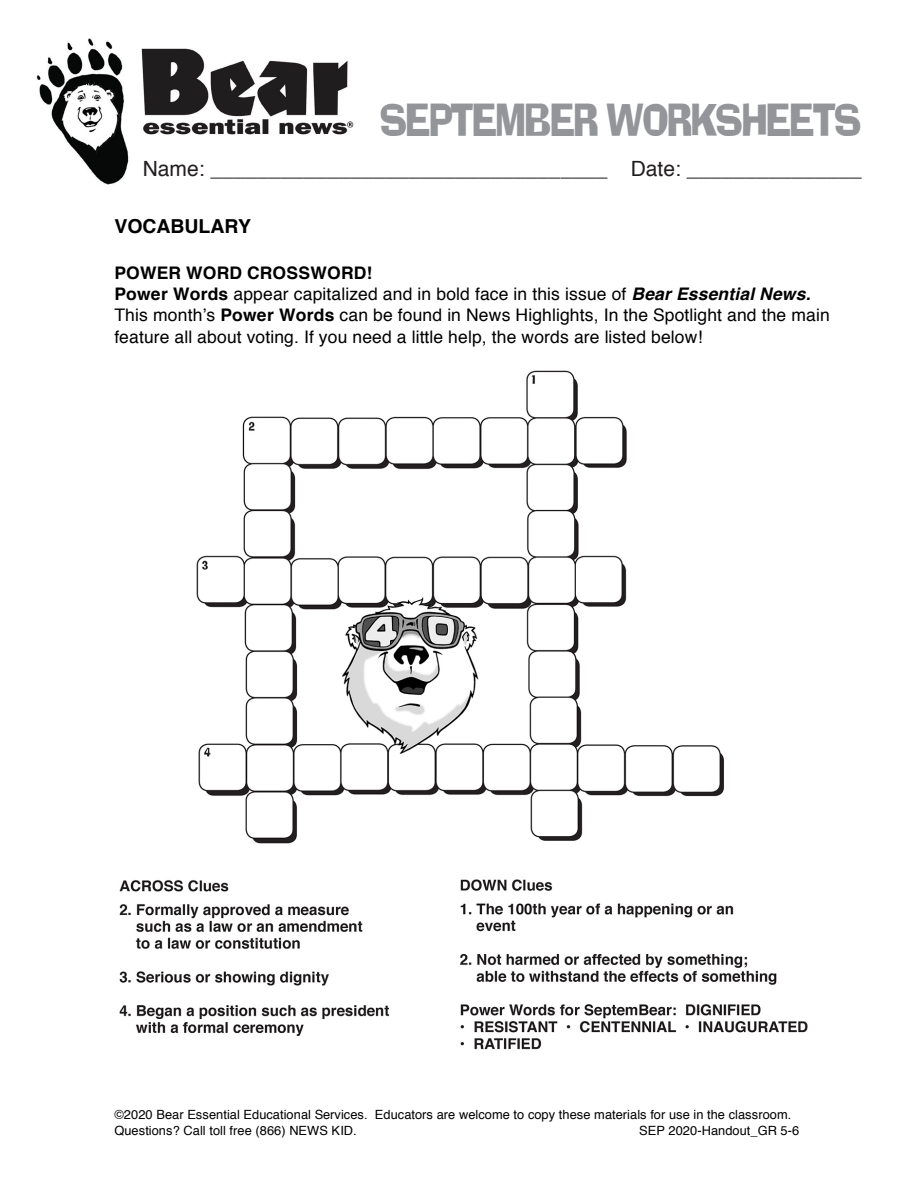
<style>
.page{position:relative;width:918px;height:1188px;background:#fff}
.page>*{position:absolute;margin:0;border:0;box-sizing:border-box;transform-origin:0 0}
.t1{font:45px "Ad Lib";letter-spacing:-.04em;color:#939598;scale:.83 1}
.t2{font:21px "Helvetica";color:#231f20}
.t3{font:700 19.2px "Helvetica";color:#000}
.t4{font:17.25px/21.1px "Helvetica";letter-spacing:.005em;color:#000}
.t5{font:12.75px/15.5px "Helvetica";letter-spacing:.005em;color:#000}
.s1{font-weight:700}
.s2{font-weight:700;font-style:italic}
</style>
<div class="page">
<img style="left:141px;top:48px;width:213px;height:87px">
<img style="left:36px;top:38px;width:93px;height:147px">
<img style="left:119px;top:370px;width:689px;height:680px">
<p class="t1" style="left:380px;top:93px;width:582px">SEPTEMBER WORKSHEETS</p>
<p class="t2" style="left:143px;top:152px;width:721px">Name: __________________________________ Date: _______________</p>
<p class="t3" style="left:114px;top:213px;width:138px">VOCABULARY</p>
<p class="t4" style="left:114px;top:263px;width:717px"><span class="s1">POWER WORD CROSSWORD!<br>Power Words</span> appear capitalized and in bold face in this issue of <span class="s2">Bear Essential News.<br></span>This month’s <span class="s1">Power Words</span> can be found in News Highlights, In the Spotlight and the main feature all about voting. If you need a little help, the words are listed below!</p>
<p class="t5" style="left:114px;top:1108px;width:678px">©2020 Bear Essential Educational Services. Educators are welcome to copy these materials for use in the classroom.<br>Questions? Call toll free (866) NEWS KID.</p>
<p class="t5" style="left:639px;top:1123px;width:161px">SEP 2020-Handout_GR 5-6</p>
</div>
